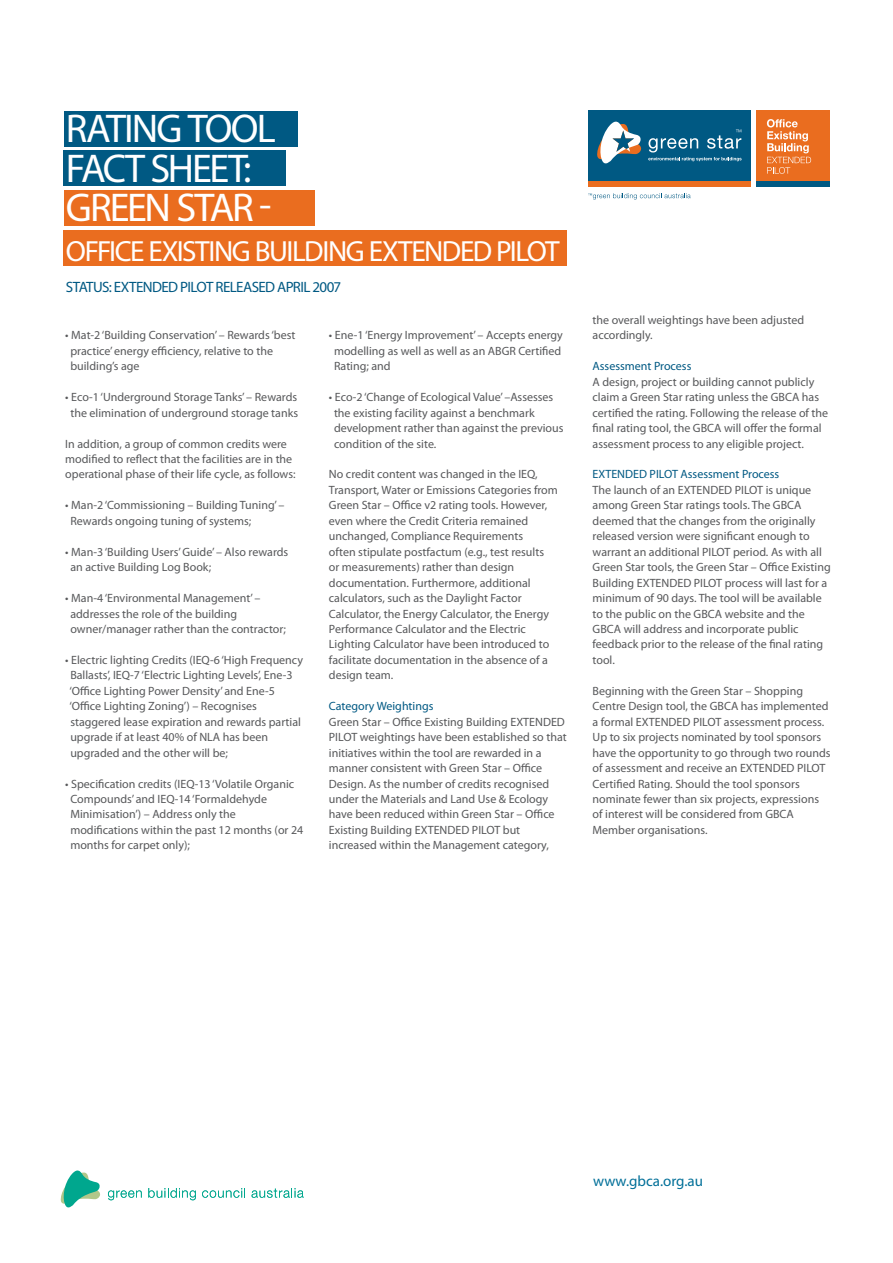
<style>
.page{position:relative;width:893px;height:1263px;background:#fff}
.page>*{position:absolute;margin:0;border:0;box-sizing:border-box;transform-origin:0 0}
.t1{font:40.35px "Myriad Pro";color:#fff}
.t2{font:29.25px "Myriad Pro";color:#fff}
.t3{font:15px "Myriad Pro";letter-spacing:-.04em;color:#005983}
.t4{font:15px "Myriad Pro";color:#016f98}
.t5{font:12px/15.5px "Myriad Pro";color:#57585a}
.t6{font:12px "Myriad Pro";color:#005983}
</style>
<div class="page">
<div style="left:64px;top:111px;width:234px;height:35px;background:#005983"></div>
<div style="left:64px;top:150px;width:222px;height:36px;background:#005983"></div>
<div style="left:64px;top:190px;width:251px;height:36px;background:#ea6d1f"></div>
<div style="left:64px;top:230px;width:503px;height:36px;background:#ea6d1f"></div>
<svg style="left:61px;top:1170px;width:81px;height:37px"></svg>
<svg style="left:148px;top:1188px;width:48px;height:12px"></svg>
<svg style="left:202px;top:1188px;width:43px;height:10px"></svg>
<svg style="left:252px;top:1188px;width:52px;height:10px"></svg>
<div style="left:588px;top:111px;width:163px;height:71px;background:#005983"></div>
<div style="left:588px;top:181px;width:163px;height:6px;background:#ea6d1f"></div>
<svg style="left:588px;top:193px;width:103px;height:7px"></svg>
<svg style="left:597px;top:121px;width:144px;height:43px"></svg>
<div style="left:756px;top:111px;width:73px;height:71px;background:#ea6d1f"></div>
<div style="left:756px;top:181px;width:73px;height:6px;background:#005983"></div>
<svg style="left:767px;top:119px;width:44px;height:55px"></svg>
<p class="t1" style="left:66px;top:104px;width:20px">rating</p>
<p class="t1" style="left:188px;top:104px;width:23px">tool</p>
<p class="t1" style="left:66px;top:143px;width:21px">fact</p>
<p class="t1" style="left:151px;top:143px;width:102px">sheet:</p>
<p class="t1" style="left:66px;top:183px;width:22px">green</p>
<p class="t1" style="left:176px;top:183px;width:20px">star</p>
<p class="t1" style="left:259px;top:183px;width:14px">-</p>
<p class="t2" style="left:66px;top:233px;width:32px">Office</p>
<p class="t2" style="left:148px;top:233px;width:14px">existing</p>
<p class="t2" style="left:255px;top:233px;width:15px">building</p>
<p class="t2" style="left:369px;top:233px;width:17px">extended</p>
<p class="t2" style="left:496px;top:233px;width:14px">pilot</p>
<p class="t3" style="left:66px;top:278px;width:16px">Status</p>
<p class="t3" style="left:109px;top:278px;width:22px">: Extended</p>
<p class="t3" style="left:180px;top:278px;width:8px">pilot</p>
<p class="t3" style="left:216px;top:278px;width:9px">released</p>
<p class="t3" style="left:277px;top:278px;width:16px">April</p>
<p class="t3" style="left:313px;top:278px;width:30px">2007</p>
<p class="t5" style="left:65px;top:327px;width:232px">• Mat-2 ‘Building Conservation’ – Rewards ‘best</p>
<p class="t5" style="left:70px;top:343px;width:204px">practice’ energy efficiency, relative to the</p>
<p class="t5" style="left:70px;top:358px;width:71px">building’s age</p>
<p class="t5" style="left:65px;top:389px;width:233px">• Eco-1 ‘Underground Storage Tanks’ – Rewards</p>
<p class="t5" style="left:70px;top:405px;width:229px">the elimination of underground storage tanks</p>
<p class="t5" style="left:65px;top:436px;width:223px">In addition, a group of common credits were</p>
<p class="t5" style="left:65px;top:451px;width:229px">modified to reflect that the facilities are in the</p>
<p class="t5" style="left:65px;top:466px;width:232px">operational phase of their life cycle, as follows:</p>
<p class="t5" style="left:65px;top:497px;width:221px">• Man-2 ‘Commissioning – Building Tuning’ –</p>
<p class="t5" style="left:70px;top:513px;width:183px">Rewards ongoing tuning of systems;</p>
<p class="t5" style="left:65px;top:544px;width:225px">• Man-3 ‘Building Users’ Guide’ – Also rewards</p>
<p class="t5" style="left:70px;top:559px;width:142px">an active Building Log Book;</p>
<p class="t5" style="left:65px;top:590px;width:197px">• Man-4 ‘Environmental Management’ –</p>
<p class="t5" style="left:70px;top:606px;width:168px">addresses the role of the building</p>
<p class="t5" style="left:70px;top:621px;width:217px">owner/manager rather than the contractor;</p>
<p class="t5" style="left:65px;top:652px;width:239px">• Electric lighting Credits (IEQ-6 ‘High Frequency</p>
<p class="t5" style="left:70px;top:667px;width:224px">Ballasts’, IEQ-7 ‘Electric Lighting Levels’, Ene-3</p>
<p class="t5" style="left:69px;top:683px;width:207px">‘Office Lighting Power Density’ and Ene-5</p>
<p class="t5" style="left:69px;top:698px;width:189px">‘Office Lighting Zoning’) – Recognises</p>
<p class="t5" style="left:70px;top:714px;width:232px">staggered lease expiration and rewards partial</p>
<p class="t5" style="left:70px;top:729px;width:199px">upgrade if at least 40% of NLA has been</p>
<p class="t5" style="left:70px;top:745px;width:159px">upgraded and the other will be;</p>
<p class="t5" style="left:65px;top:775px;width:230px">• Specification credits (IEQ-13 ‘Volatile Organic</p>
<p class="t5" style="left:70px;top:791px;width:198px">Compounds’ and IEQ-14 ‘Formaldehyde</p>
<p class="t5" style="left:70px;top:806px;width:167px">Minimisation’) – Address only the</p>
<p class="t5" style="left:70px;top:822px;width:235px">modifications within the past 12 months (or 24</p>
<p class="t5" style="left:70px;top:837px;width:121px">months for carpet only);</p>
<p class="t5" style="left:329px;top:327px;width:235px">• Ene-1 ‘Energy Improvement’ – Accepts energy</p>
<p class="t5" style="left:334px;top:343px;width:229px">modelling as well as well as an ABGR Certified</p>
<p class="t5" style="left:334px;top:358px;width:58px">Rating; and</p>
<p class="t5" style="left:329px;top:389px;width:226px">• Eco-2 ‘Change of Ecological Value’ –Assesses</p>
<p class="t5" style="left:334px;top:405px;width:202px">the existing facility against a benchmark</p>
<p class="t5" style="left:334px;top:420px;width:231px">development rather than against the previous</p>
<p class="t5" style="left:334px;top:436px;width:104px">condition of the site.</p>
<p class="t5" style="left:329px;top:466px;width:210px">No credit content was changed in the IEQ,</p>
<p class="t5" style="left:329px;top:482px;width:230px">Transport, Water or Emissions Categories from</p>
<p class="t5" style="left:329px;top:497px;width:220px">Green Star – Office v2 rating tools. However, even where the Credit Criteria remained unchanged, Compliance Requirements often stipulate postfactum (e.g., test results or measurements) rather than design documentation. Furthermore, additional calculators, such as the Daylight Factor</p>
<p class="t5" style="left:329px;top:606px;width:222px">Calculator, the Energy Calculator, the Energy</p>
<p class="t5" style="left:329px;top:621px;width:222px">Performance Calculator and the Electric Lighting Calculator have been introduced to facilitate documentation in the absence of a design team.</p>
<p class="t6" style="left:329px;top:699px;width:106px">Category Weightings</p>
<p class="t5" style="left:329px;top:714px;width:237px">Green Star – Office Existing Building EXTENDED</p>
<p class="t5" style="left:329px;top:729px;width:239px">PILOT weightings have been established so that</p>
<p class="t5" style="left:329px;top:745px;width:227px">initiatives within the tool are rewarded in a manner consistent with Green Star – Office Design. As the number of credits recognised under the Materials and Land Use &amp; Ecology have been reduced within Green Star – Office Existing Building EXTENDED PILOT but</p>
<p class="t5" style="left:329px;top:837px;width:222px">increased within the Management category,</p>
<p class="t5" style="left:593px;top:312px;width:213px">the overall weightings have been adjusted accordingly.</p>
<p class="t6" style="left:593px;top:359px;width:100px">Assessment Process</p>
<p class="t5" style="left:593px;top:374px;width:223px">A design, project or building cannot publicly</p>
<p class="t5" style="left:593px;top:389px;width:228px">claim a Green Star rating unless the GBCA has</p>
<p class="t5" style="left:593px;top:405px;width:237px">certified the rating. Following the release of the</p>
<p class="t5" style="left:593px;top:420px;width:231px">final rating tool, the GBCA will offer the formal</p>
<p class="t5" style="left:593px;top:436px;width:213px">assessment process to any eligible project.</p>
<p class="t6" style="left:593px;top:467px;width:188px">EXTENDED PILOT Assessment Process</p>
<p class="t5" style="left:593px;top:482px;width:220px">The launch of an EXTENDED PILOT is unique</p>
<p class="t5" style="left:593px;top:497px;width:210px">among Green Star ratings tools. The GBCA</p>
<p class="t5" style="left:593px;top:513px;width:224px">deemed that the changes from the originally</p>
<p class="t5" style="left:593px;top:528px;width:219px">released version were significant enough to</p>
<p class="t5" style="left:593px;top:544px;width:231px">warrant an additional PILOT period. As with all</p>
<p class="t5" style="left:593px;top:559px;width:240px">Green Star tools, the Green Star – Office Existing</p>
<p class="t5" style="left:593px;top:575px;width:236px">Building EXTENDED PILOT process will last for a</p>
<p class="t5" style="left:593px;top:590px;width:232px">minimum of 90 days. The tool will be available to the public on the GBCA website and the GBCA will address and incorporate public feedback prior to the release of the final rating tool.</p>
<p class="t5" style="left:593px;top:683px;width:240px">Beginning with the Green Star – Shopping Centre Design tool, the GBCA has implemented a formal EXTENDED PILOT assessment process.<br>Up to six projects nominated by tool sponsors have the opportunity to go through two rounds of assessment and receive an EXTENDED PILOT</p>
<p class="t5" style="left:593px;top:775px;width:209px">Certified Rating. Should the tool sponsors</p>
<p class="t5" style="left:593px;top:791px;width:228px">nominate fewer than six projects, expressions of interest will be considered from GBCA<br>Member organisations.</p>
<p class="t4" style="left:593px;top:1171px;width:111px">www.gbca.org.au</p>
</div>
